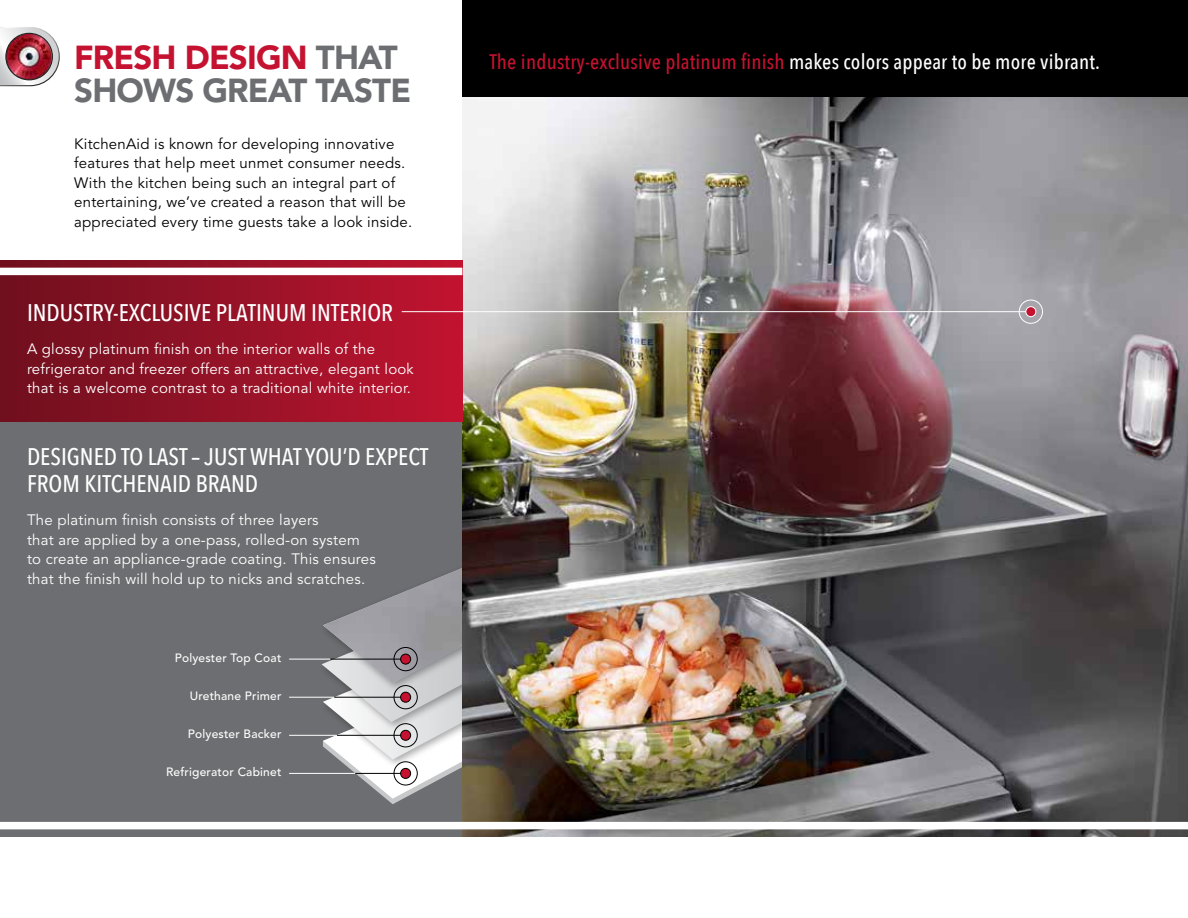
<style>
.page{position:relative;width:1188px;height:918px;background:#fff}
.page>*{position:absolute;margin:0;border:0;box-sizing:border-box;transform-origin:0 0}
.t1{font:900 33px "Avenir LT Std";letter-spacing:-.025em;color:#c41230}
.t2{font:900 33px "Avenir LT Std";letter-spacing:-.025em;color:#6d6e71}
.t3{font:500 24px/27px "Avenir Next Condensed";color:#fff}
.t4{font:500 21px "Avenir Next Condensed";letter-spacing:.01em;color:#c41230}
.t5{font:15px/19.5px "Avenir LT Std";letter-spacing:.015em;color:#fff}
.t6{font:15px/19.5px "Avenir LT Std";letter-spacing:.015em;color:#000}
.t7{font:500 12px "Avenir LT Std";letter-spacing:.015em;color:#fff}
.s1{color:#6d6e71}
.s2{color:#fff}
</style>
<div class="page">
<svg style="left:0;top:27px;width:60px;height:60px"></svg>
<img style="left:6px;top:33px;width:47px;height:47px;border-radius:23px">
<div style="left:5px;top:33px;width:48px;height:47px;border:1px solid #232020;border-radius:50%"></div>
<div style="left:0;top:420px;width:462px;height:417px;background:#6d6e71"></div>
<svg style="left:322px;top:658px;width:140px;height:146px"></svg>
<img style="left:323px;top:568px;width:139px;height:115px">
<hr style="left:289px;top:773px;width:66px;height:1px;background:#fff">
<hr style="left:355px;top:773px;width:51px;height:1px;background:#000">
<div style="left:394px;top:761px;width:24px;height:24px;border:1px solid #000;border-radius:50%"></div>
<div style="left:401px;top:768px;width:10px;height:10px;background:#c41230;border-radius:50%"></div>
<div style="left:400px;top:768px;width:11px;height:11px;border:1px solid #000;border-radius:50%"></div>
<hr style="left:289px;top:659px;width:41px;height:1px;background:#fff">
<hr style="left:330px;top:659px;width:76px;height:1px;background:#000">
<div style="left:394px;top:647px;width:24px;height:24px;border:1px solid #000;border-radius:50%"></div>
<div style="left:401px;top:654px;width:10px;height:10px;background:#c41230;border-radius:50%"></div>
<div style="left:400px;top:654px;width:11px;height:10px;border:1px solid #000;border-radius:50%"></div>
<hr style="left:289px;top:697px;width:45px;height:1px;background:#fff">
<hr style="left:334px;top:697px;width:72px;height:1px;background:#000">
<div style="left:394px;top:685px;width:24px;height:24px;border:1px solid #000;border-radius:50%"></div>
<div style="left:401px;top:692px;width:10px;height:10px;background:#c41230;border-radius:50%"></div>
<div style="left:400px;top:692px;width:11px;height:11px;border:1px solid #000;border-radius:50%"></div>
<hr style="left:289px;top:735px;width:48px;height:1px;background:#fff">
<hr style="left:337px;top:735px;width:69px;height:1px;background:#000">
<div style="left:394px;top:723px;width:24px;height:24px;border:1px solid #000;border-radius:50%"></div>
<div style="left:401px;top:730px;width:10px;height:10px;background:#c41230;border-radius:50%"></div>
<div style="left:400px;top:730px;width:11px;height:11px;border:1px solid #000;border-radius:50%"></div>
<img style="left:462px;top:96px;width:726px;height:741px">
<div style="left:0;top:260px;width:462px;height:161px;background:linear-gradient(to right,#6e101e,#c01430)"></div>
<div style="left:462px;top:0;width:726px;height:96px;background:#000"></div>
<div style="left:0;top:822px;width:1188px;height:7px;background:#fff"></div>
<hr style="left:402px;top:311px;width:629px;height:1px;background:#fff">
<div style="left:0;top:268px;width:462px;height:7px;background:#fff"></div>
<div style="left:1019px;top:300px;width:24px;height:24px;border:1px solid #fff;border-radius:50%"></div>
<div style="left:1026px;top:307px;width:10px;height:10px;background:#c41230;border-radius:50%"></div>
<div style="left:1025px;top:306px;width:11px;height:11px;border:1px solid #fff;border-radius:50%"></div>
<h1 class="t1" style="left:74px;top:38px;width:325px">FRESH DESIGN <span class="s1">THAT</span></h1>
<h3 class="t4" style="left:489px;top:49px;width:612px">The industry-exclusive platinum finish <span class="s2">makes colors appear to be more vibrant.</span></h3>
<h1 class="t2" style="left:74px;top:71px;width:338px">SHOWS GREAT TASTE</h1>
<p class="t6" style="left:74px;top:134px;width:340px">KitchenAid is known for developing innovative features that help meet unmet consumer needs.<br>With the kitchen being such an integral part of entertaining, we’ve created a reason that will be appreciated every time guests take a look inside.</p>
<h2 class="t3" style="left:27px;top:299px;width:365px">INDUSTRY-EXCLUSIVE PLATINUM INTERIOR</h2>
<p class="t5" style="left:27px;top:340px;width:388px">A glossy platinum finish on the interior walls of the refrigerator and freezer offers an attractive, elegant look that is a welcome contrast to a traditional white interior.</p>
<h2 class="t3" style="left:27px;top:443px;width:403px">DESIGNED TO LAST – JUST WHAT YOU’D EXPECT<br>FROM KITCHENAID BRAND</h2>
<p class="t5" style="left:27px;top:511px;width:350px">The platinum finish consists of three layers<br>that are applied by a one-pass, rolled-on system to create an appliance-grade coating. This ensures that the finish will hold up to nicks and scratches.</p>
<p class="t7" style="left:175px;top:651px;width:108px">Polyester Top Coat</p>
<p class="t7" style="left:190px;top:689px;width:93px">Urethane Primer</p>
<p class="t7" style="left:188px;top:727px;width:95px">Polyester Backer</p>
<p class="t7" style="left:166px;top:765px;width:117px">Refrigerator Cabinet</p>
</div>
